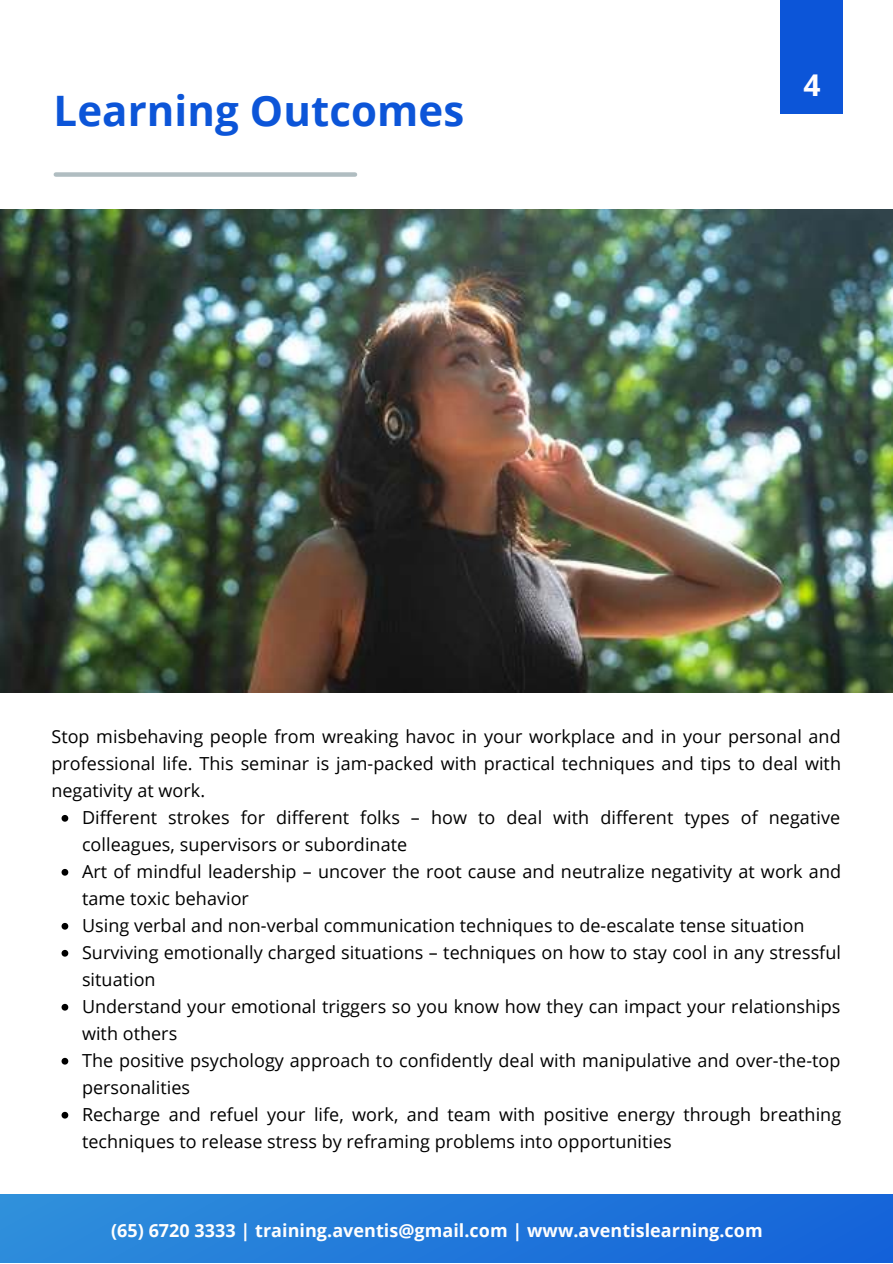
<style>
.page{position:relative;width:893px;height:1264px;background:#fff}
.page>*{position:absolute;margin:0;border:0;box-sizing:border-box;transform-origin:0 0}
.t1{font:700 42px "Open Sans";color:#0c55d8}
.t2{font:700 30px "Open Sans";color:#fffdfe}
.t3{font:18px/27px "Open Sans";color:#000}
.t4{font:700 18px "Open Sans";color:#fefefe}
</style>
<div class="page">
<div style="left:780px;top:0;width:63px;height:114px;background:#0c55d8"></div>
<svg style="left:62px;top:815px;width:6px;height:6px"></svg>
<svg style="left:62px;top:869px;width:6px;height:6px"></svg>
<svg style="left:62px;top:922px;width:6px;height:7px"></svg>
<svg style="left:62px;top:949px;width:6px;height:7px"></svg>
<svg style="left:62px;top:1003px;width:6px;height:7px"></svg>
<svg style="left:62px;top:1057px;width:6px;height:7px"></svg>
<svg style="left:62px;top:1111px;width:6px;height:7px"></svg>
<div style="left:56px;top:172px;width:299px;height:5px;background:#b0bdc1"></div>
<div style="left:0;top:1194px;width:892px;height:68px;background:linear-gradient(to right,#2e8fdb,#1463d9)"></div>
<img style="left:0;top:210px;width:892px;height:482px">
<h1 class="t1" style="left:54px;top:81px;width:412px">Learning Outcomes</h1>
<h2 class="t2" style="left:803px;top:63px;width:19px">4</h2>
<p class="t3" style="left:51px;top:722px;width:791px;text-align:justify">Stop misbehaving people from wreaking havoc in your workplace and in your personal and professional life. This seminar is jam-packed with practical techniques and tips to deal with negativity at work.</p>
<p class="t3" style="left:82px;top:803px;width:760px">Different strokes for different folks – how to deal with different types of negative colleagues, supervisors or subordinate<br>Art of mindful leadership – uncover the root cause and neutralize negativity at work and tame toxic behavior<br>Using verbal and non-verbal communication techniques to de-escalate tense situation Surviving emotionally charged situations – techniques on how to stay cool in any stressful situation<br>Understand your emotional triggers so you know how they can impact your relationships with others<br>The positive psychology approach to confidently deal with manipulative and over-the-top personalities<br>Recharge and refuel your life, work, and team with positive energy through breathing techniques to release stress by reframing problems into opportunities</p>
<p class="t4" style="left:111px;top:1217px;width:653px">(65) 6720 3333 | training.aventis@gmail.com | www.aventislearning.com</p>
</div>
